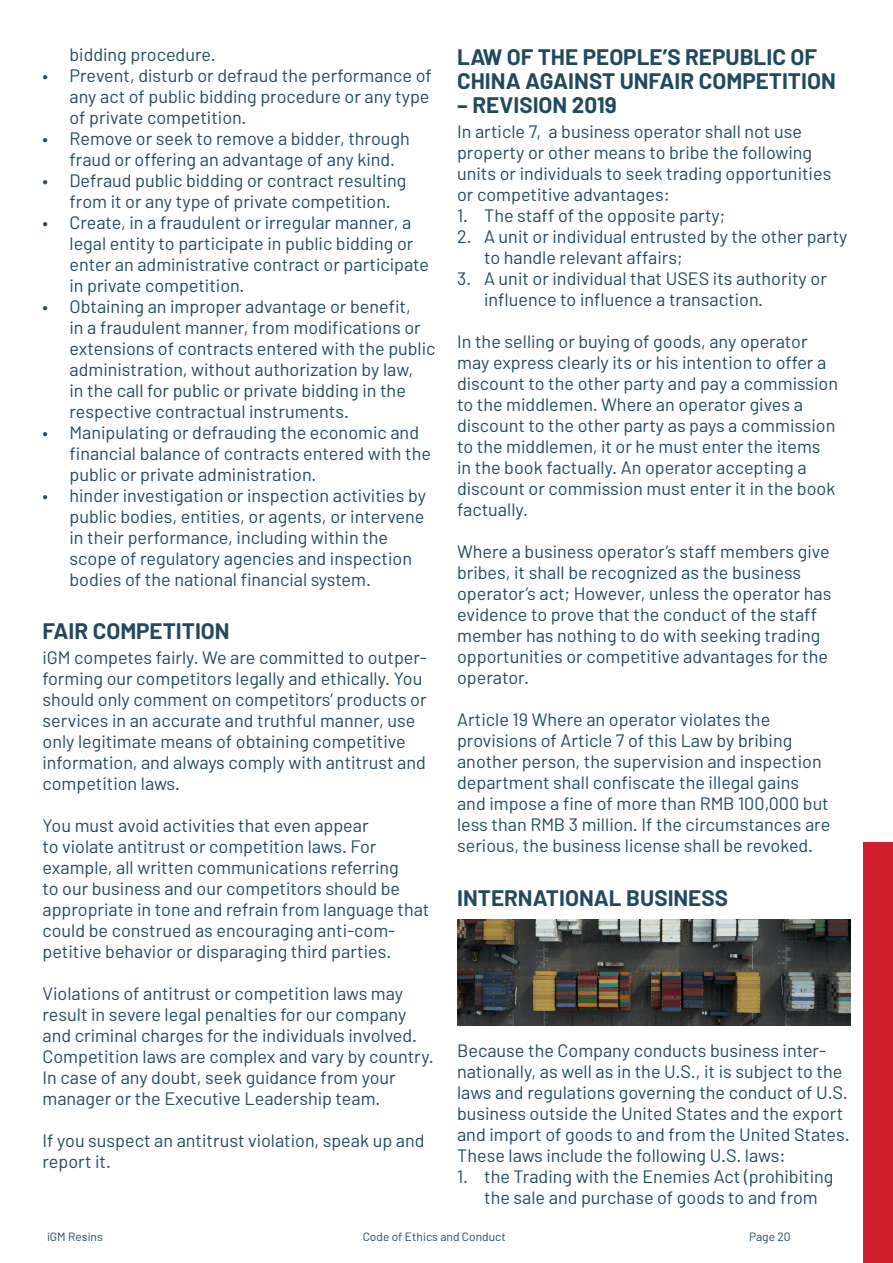
<style>
.page{position:relative;width:893px;height:1263px;background:#fff}
.page>*{position:absolute;margin:0;border:0;box-sizing:border-box;transform-origin:0 0}
.Title_2{font:700 22.5px/24px "Barlow";color:#23495e}
.Style_de_paragraphe_1{font:18px/21px "Barlow";color:#23495e}
.t1{font:12px "Barlow";color:#23495e}
</style>
<div class="page">
<div style="left:863px;top:842px;width:30px;height:421px;background:#d01e2e"></div>
<img style="left:457px;top:919px;width:393px;height:106px">
<p class="Style_de_paragraphe_1" style="left:70px;top:43px;width:148px">bidding procedure.</p>
<p class="Style_de_paragraphe_1" style="left:70px;top:64px;width:364px;text-indent:-27px">• Prevent, disturb or defraud the performance of any act of public bidding procedure or any type of private competition.</p>
<p class="Style_de_paragraphe_1" style="left:70px;top:127px;width:342px;text-indent:-27px">• Remove or seek to remove a bidder, through fraud or offering an advantage of any kind.</p>
<p class="Style_de_paragraphe_1" style="left:70px;top:169px;width:339px;text-indent:-27px">• Defraud public bidding or contract resulting from it or any type of private competition.</p>
<p class="Style_de_paragraphe_1" style="left:70px;top:211px;width:361px;text-indent:-27px">• Create, in a fraudulent or irregular manner, a legal entity to participate in public bidding or enter an administrative contract or participate in private competition.</p>
<p class="Style_de_paragraphe_1" style="left:70px;top:295px;width:368px;text-indent:-27px">• Obtaining an improper advantage or benefit,<br>in a fraudulent manner, from modifications or extensions of contracts entered with the public administration, without authorization by law,<br>in the call for public or private bidding in the respective contractual instruments.</p>
<p class="Style_de_paragraphe_1" style="left:70px;top:421px;width:363px;text-indent:-27px">• Manipulating or defrauding the economic and financial balance of contracts entered with the public or private administration.</p>
<p class="Style_de_paragraphe_1" style="left:70px;top:484px;width:358px;text-indent:-27px">• hinder investigation or inspection activities by public bodies, entities, or agents, or intervene in their performance, including within the scope of regulatory agencies and inspection bodies of the national financial system.</p>
<p class="Title_2" style="left:43px;top:619px;width:189px">FAIR COMPETITION</p>
<p class="Style_de_paragraphe_1" style="left:43px;top:647px;width:386px">iGM competes fairly. We are committed to outper&shy;forming our competitors legally and ethically. You should only comment on competitors’ products or services in an accurate and truthful manner, use only legitimate means of obtaining competitive information, and always comply with antitrust and competition laws.</p>
<p class="Style_de_paragraphe_1" style="left:43px;top:815px;width:388px">You must avoid activities that even appear<br>to violate antitrust or competition laws. For example, all written communications referring<br>to our business and our competitors should be appropriate in tone and refrain from language that could be construed as encouraging anti-com&shy;petitive behavior or disparaging third parties.</p>
<p class="Style_de_paragraphe_1" style="left:43px;top:983px;width:362px">Violations of antitrust or competition laws may</p>
<p class="Style_de_paragraphe_1" style="left:43px;top:1004px;width:365px">result in severe legal penalties for our company</p>
<p class="Style_de_paragraphe_1" style="left:43px;top:1025px;width:376px">and criminal charges for the individuals involved.</p>
<p class="Style_de_paragraphe_1" style="left:43px;top:1046px;width:393px">Competition laws are complex and vary by country.<br>In case of any doubt, seek guidance from your manager or the Executive Leadership team.</p>
<p class="Style_de_paragraphe_1" style="left:43px;top:1130px;width:383px">If you suspect an antitrust violation, speak up and report it.</p>
<p class="Title_2" style="left:457px;top:45px;width:380px">LAW OF THE PEOPLE’S REPUBLIC OF<br>CHINA AGAINST UNFAIR COMPETITION</p>
<p class="Title_2" style="left:457px;top:93px;width:161px">– REVISION 2019</p>
<p class="Style_de_paragraphe_1" style="left:457px;top:121px;width:376px">In article 7, a business operator shall not use property or other means to bribe the following units or individuals to seek trading opportunities or competitive advantages:</p>
<p class="Style_de_paragraphe_1" style="left:457px;top:205px;width:270px">1. The staff of the opposite party;</p>
<p class="Style_de_paragraphe_1" style="left:484px;top:226px;width:365px;text-indent:-27px">2. A unit or individual entrusted by the other party to handle relevant affairs;</p>
<p class="Style_de_paragraphe_1" style="left:484px;top:268px;width:344px;text-indent:-27px">3. A unit or individual that USES its authority or influence to influence a transaction.</p>
<p class="Style_de_paragraphe_1" style="left:457px;top:331px;width:382px">In the selling or buying of goods, any operator may express clearly its or his intention to offer a discount to the other party and pay a commission to the middlemen. Where an operator gives a discount to the other party as pays a commission to the middlemen, it or he must enter the items in the book factually. An operator accepting a discount or commission must enter it in the book factually.</p>
<p class="Style_de_paragraphe_1" style="left:457px;top:541px;width:376px">Where a business operator’s staff members give bribes, it shall be recognized as the business operator’s act; However, unless the operator has evidence to prove that the conduct of the staff member has nothing to do with seeking trading opportunities or competitive advantages for the operator.</p>
<p class="Style_de_paragraphe_1" style="left:457px;top:709px;width:375px">Article 19 Where an operator violates the provisions of Article 7 of this Law by bribing another person, the supervision and inspection department shall confiscate the illegal gains and impose a fine of more than RMB 100,000 but less than RMB 3 million. If the circumstances are serious, the business license shall be revoked.</p>
<p class="Title_2" style="left:457px;top:886px;width:272px">INTERNATIONAL BUSINESS</p>
<p class="Style_de_paragraphe_1" style="left:457px;top:1040px;width:394px">Because the Company conducts business inter&shy;nationally, as well as in the U.S., it is subject to the laws and regulations governing the conduct of U.S. business outside the United States and the export and import of goods to and from the United States.<br>These laws include the following U.S. laws:</p>
<p class="Style_de_paragraphe_1" style="left:484px;top:1166px;width:351px;text-indent:-27px">1. the Trading with the Enemies Act (prohibiting the sale and purchase of goods to and from</p>
<p class="t1" style="left:47px;top:1229px;width:57px">iGM Resins</p>
<p class="t1" style="left:363px;top:1229px;width:145px">Code of Ethics and Conduct</p>
<p class="t1" style="left:749px;top:1229px;width:43px">Page 20</p>
</div>
